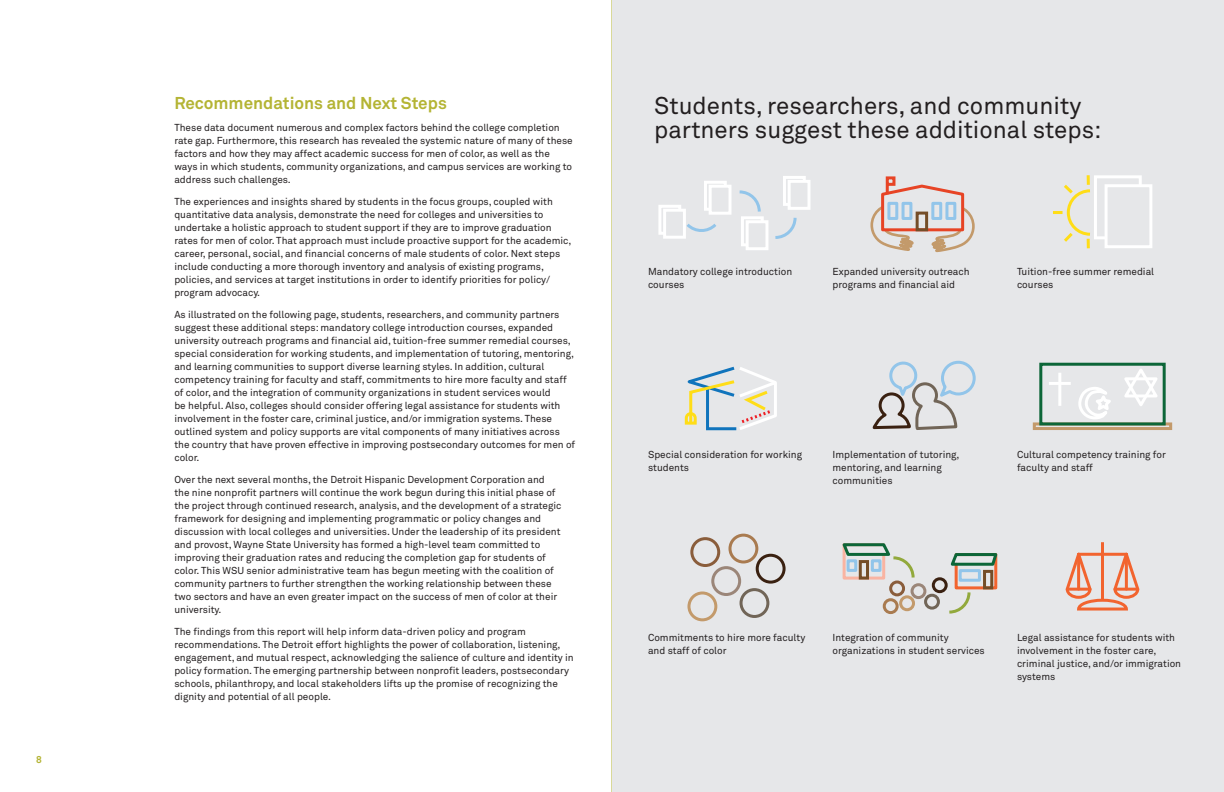
<style>
.page{position:relative;width:1224px;height:792px;background:#fff}
.page>*{position:absolute;margin:0;border:0;box-sizing:border-box;transform-origin:0 0}
.body{font:24px/24px "Akkurat";color:#231f20}
.headers{font:700 17px "Akkurat";color:#b4b434}
.body-2{font:10px/13px "Akkurat";color:#231f20}
.t1{font:700 10px "Akkurat";color:#b4b434}
</style>
<div class="page">
<div style="left:612px;top:0;width:612px;height:792px;background:#e6e7e9"></div>
<div style="left:709px;top:185px;width:23px;height:30px;border:3px solid #fff"></div>
<div style="left:663px;top:209px;width:23px;height:30px;border:3px solid #fff"></div>
<div style="left:746px;top:220px;width:22px;height:30px;border:3px solid #fff"></div>
<svg style="left:783px;top:176px;width:23px;height:30px"></svg>
<div style="left:788px;top:180px;width:23px;height:30px;border:3px solid #fff"></div>
<svg style="left:739px;top:190px;width:26px;height:58px"></svg>
<svg style="left:775px;top:217px;width:22px;height:22px"></svg>
<svg style="left:658px;top:181px;width:70px;height:55px"></svg>
<svg style="left:684px;top:366px;width:93px;height:65px"></svg>
<div style="left:690px;top:537px;width:30px;height:30px;border:3px solid #8a5d3b;border-radius:50%"></div>
<div style="left:711px;top:566px;width:30px;height:30px;border:3px solid #9b8679;border-radius:50%"></div>
<div style="left:740px;top:588px;width:29px;height:30px;border:3px solid #716557;border-radius:50%"></div>
<div style="left:728px;top:534px;width:30px;height:30px;border:3px solid #a97b50;border-radius:50%"></div>
<div style="left:756px;top:554px;width:30px;height:30px;border:3px solid #3a2111;border-radius:50%"></div>
<div style="left:687px;top:591px;width:30px;height:30px;border:3px solid #c39a6b;border-radius:50%"></div>
<svg style="left:870px;top:176px;width:105px;height:77px"></svg>
<svg style="left:872px;top:360px;width:104px;height:70px"></svg>
<div style="left:889px;top:581px;width:16px;height:15px;border:3px solid #8a5d3b;border-radius:50%"></div>
<div style="left:911px;top:583px;width:15px;height:16px;border:3px solid #9b8679;border-radius:50%"></div>
<div style="left:924px;top:594px;width:16px;height:16px;border:3px solid #716557;border-radius:50%"></div>
<div style="left:883px;top:598px;width:16px;height:16px;border:3px solid #a97b50;border-radius:50%"></div>
<div style="left:932px;top:577px;width:16px;height:16px;border:3px solid #3a2111;border-radius:50%"></div>
<div style="left:899px;top:595px;width:16px;height:16px;border:3px solid #c39a6b;border-radius:50%"></div>
<svg style="left:946px;top:553px;width:52px;height:61px"></svg>
<svg style="left:842px;top:543px;width:73px;height:38px"></svg>
<div style="left:1105px;top:184px;width:47px;height:64px;border:3px solid #fff"></div>
<svg style="left:1053px;top:175px;width:90px;height:73px"></svg>
<div style="left:1033px;top:422px;width:139px;height:8px;border:3px solid #c39a6b"></div>
<div style="left:1039px;top:363px;width:127px;height:62px;border:3px solid #0c6638"></div>
<hr style="left:1058px;top:373px;width:3px;height:33px;background:#fff">
<hr style="left:1049px;top:382px;width:22px;height:3px;background:#fff">
<svg style="left:1077px;top:364px;width:84px;height:55px"></svg>
<hr style="left:1101px;top:542px;width:3px;height:58px;background:#f2642f">
<svg style="left:1065px;top:552px;width:75px;height:59px"></svg>
<p class="t1" style="left:36px;top:753px;width:7px">8</p>
<p class="headers" style="left:174px;top:93px;width:274px">Recommendations and Next Steps</p>
<p class="body-2" style="left:174px;top:122px;width:400px">These data document numerous and complex factors behind the college completion rate gap. Furthermore, this research has revealed the systemic nature of many of these factors and how they may affect academic success for men of color, as well as the ways in which students, community organizations, and campus services are working to address such challenges.</p>
<p class="body-2" style="left:174px;top:196px;width:398px">The experiences and insights shared by students in the focus groups, coupled with quantitative data analysis, demonstrate the need for colleges and universities to undertake a holistic approach to student support if they are to improve graduation rates for men of color. That approach must include proactive support for the academic, career, personal, social, and financial concerns of male students of color. Next steps include conducting a more thorough inventory and analysis of existing programs, policies, and services at target institutions in order to identify priorities for policy/ program advocacy.</p>
<p class="body-2" style="left:174px;top:309px;width:402px">As illustrated on the following page, students, researchers, and community partners suggest these additional steps: mandatory college introduction courses, expanded university outreach programs and financial aid, tuition-free summer remedial courses, special consideration for working students, and implementation of tutoring, mentoring, and learning communities to support diverse learning styles. In addition, cultural competency training for faculty and staff, commitments to hire more faculty and staff of color, and the integration of community organizations in student services would<br>be helpful. Also, colleges should consider offering legal assistance for students with involvement in the foster care, criminal justice, and/or immigration systems. These outlined system and policy supports are vital components of many initiatives across the country that have proven effective in improving postsecondary outcomes for men of color.</p>
<p class="body-2" style="left:174px;top:474px;width:389px">Over the next several months, the Detroit Hispanic Development Corporation and the nine nonprofit partners will continue the work begun during this initial phase of the project through continued research, analysis, and the development of a strategic framework for designing and implementing programmatic or policy changes and discussion with local colleges and universities. Under the leadership of its president and provost, Wayne State University has formed a high-level team committed to improving their graduation rates and reducing the completion gap for students of color. This WSU senior administrative team has begun meeting with the coalition of community partners to further strengthen the working relationship between these two sectors and have an even greater impact on the success of men of color at their university.</p>
<p class="body-2" style="left:174px;top:626px;width:401px">The findings from this report will help inform data-driven policy and program recommendations. The Detroit effort highlights the power of collaboration, listening, engagement, and mutual respect, acknowledging the salience of culture and identity in policy formation. The emerging partnership between nonprofit leaders, postsecondary schools, philanthropy, and local stakeholders lifts up the promise of recognizing the dignity and potential of all people.</p>
<p class="body" style="left:654px;top:95px;width:449px">Students, researchers, and community partners suggest these additional steps:</p>
<p class="body-2" style="left:648px;top:265px;width:146px">Mandatory college introduction courses</p>
<p class="body-2" style="left:832px;top:265px;width:139px">Expanded university outreach programs and financial aid</p>
<p class="body-2" style="left:1017px;top:265px;width:139px">Tuition-free summer remedial courses</p>
<p class="body-2" style="left:648px;top:448px;width:156px">Special consideration for working students</p>
<p class="body-2" style="left:832px;top:448px;width:129px">Implementation of tutoring, mentoring, and learning communities</p>
<p class="body-2" style="left:1017px;top:448px;width:150px">Cultural competency training for faculty and staff</p>
<p class="body-2" style="left:648px;top:631px;width:159px">Commitments to hire more faculty and staff of color</p>
<p class="body-2" style="left:832px;top:631px;width:154px">Integration of community organizations in student services</p>
<p class="body-2" style="left:1017px;top:631px;width:166px">Legal assistance for students with involvement in the foster care, criminal justice, and/or immigration systems</p>
</div>
